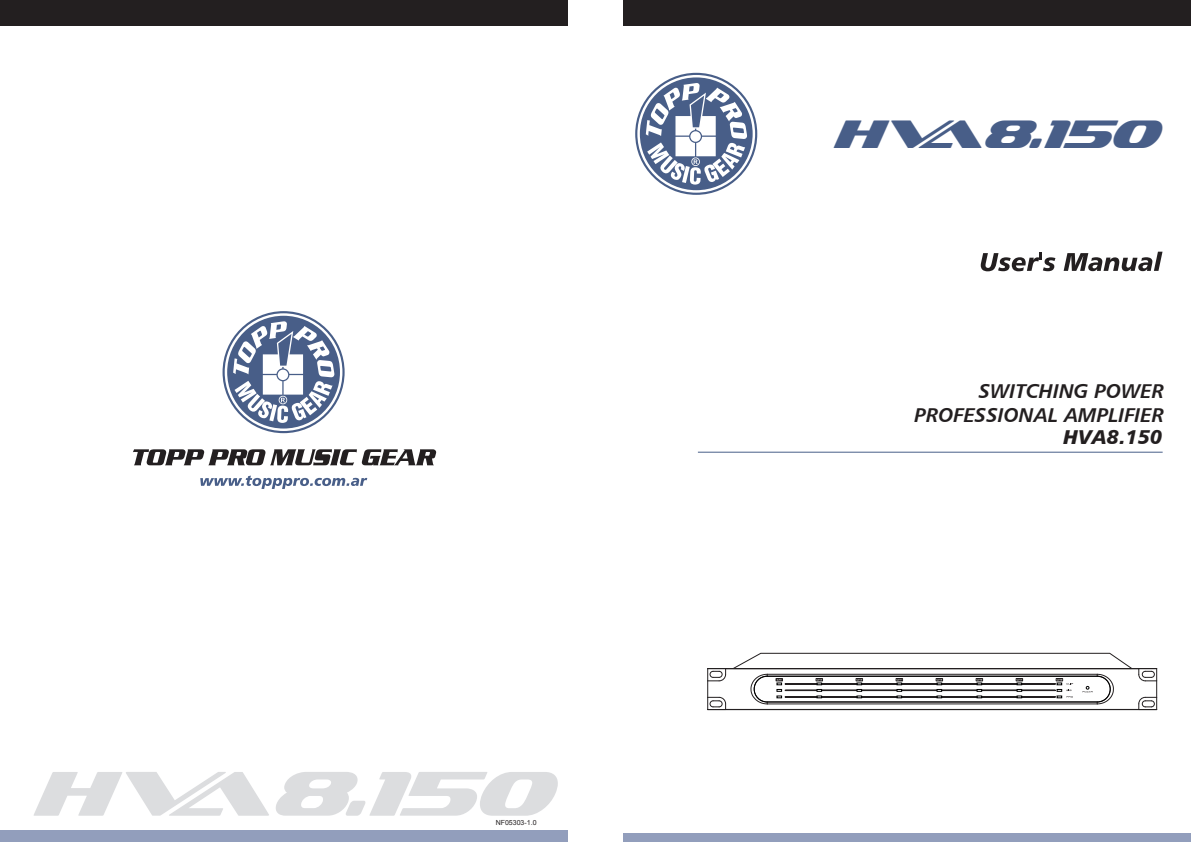
<style>
.page{position:relative;width:1191px;height:842px;background:#fff}
.page>*{position:absolute;margin:0;border:0;box-sizing:border-box;transform-origin:0 0}
.t1{font:italic 63.8px "Sofachrome";color:#dcdddf}
.t2{font:italic 40px "Sofachrome";color:#485e88}
.t3{font:20.1px "Humanist 777 BT Black Italic B";color:#231f20}
.t4{font:20px/24px "Humanist 777 BT Bold Italic B";color:#231f20;text-align:right}
.t5{font:7px "Arial";color:#231f20}
</style>
<div class="page">
<svg style="left:133px;top:449px;width:303px;height:16px"></svg>
<svg style="left:200px;top:475px;width:167px;height:14px"></svg>
<svg style="left:222px;top:311px;width:122px;height:122px"></svg>
<div style="left:0;top:0;width:567px;height:26px;background:#231f20"></div>
<div style="left:0;top:831px;width:567px;height:11px;background:#929ebc"></div>
<svg style="left:707px;top:653px;width:450px;height:57px"></svg>
<div style="left:624px;top:0;width:567px;height:26px;background:#231f20"></div>
<svg style="left:635px;top:73px;width:122px;height:122px"></svg>
<div style="left:624px;top:833px;width:567px;height:9px;background:#929ebc"></div>
<hr style="left:698px;top:452px;width:464px;height:1px;background:#485e88">
<svg style="left:980px;top:253px;width:75px;height:18px"></svg>
<svg style="left:1063px;top:252px;width:99px;height:19px"></svg>
<h1 class="t1" style="left:31px;top:762px;width:517px">HVA8.150</h1>
<p class="t5" style="left:496px;top:818px;width:42px">NF05303-1.0</p>
<h2 class="t2" style="left:832px;top:114px;width:325px">HVA8.150</h2>
<p class="t4" style="left:914px;top:378px;width:251px">SWITCHING POWER<br>PROFESSIONAL AMPLIFIER</p>
<p class="t3" style="left:1063px;top:424px;width:101px">HVA8.150</p>
</div>
